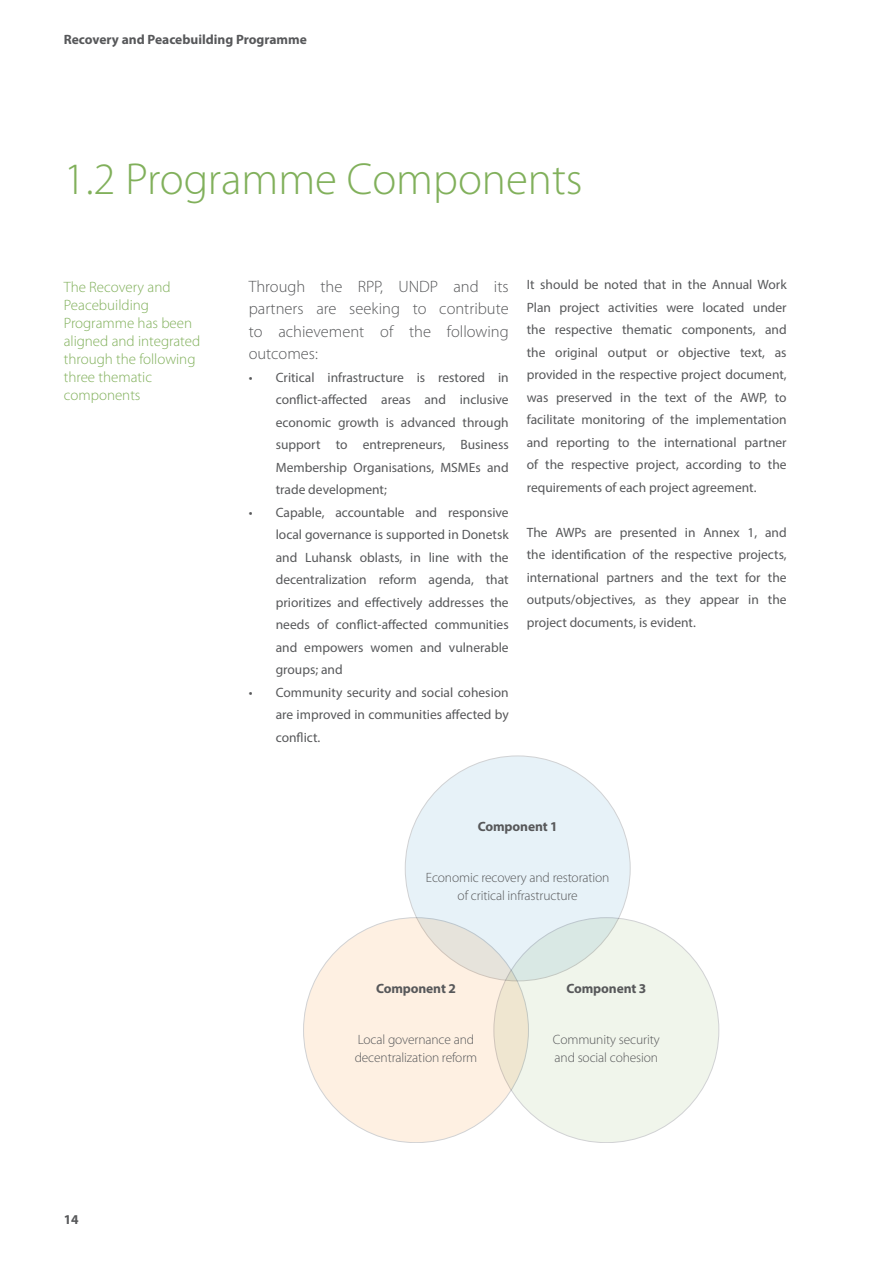
<style>
.page{position:relative;width:893px;height:1263px;background:#fff}
.page>*{position:absolute;margin:0;border:0;box-sizing:border-box;transform-origin:0 0}
.t1{font:300 45px "Myriad Pro";color:#81b05b}
.t2{font:300 16.5px/22.5px "Myriad Pro";color:#57585a;text-align:justify}
.t3{font:300 15px/18px "Myriad Pro";color:#81b05b}
.t4{font:13.5px/22.5px "Myriad Pro";color:#57585a;text-align:justify}
.t5{font:300 13.5px "Myriad Pro";letter-spacing:-.01em;color:#57585a}
.t6{font:700 13.5px "Myriad Pro";letter-spacing:-.01em;color:#57585a}
</style>
<div class="page">
<div style="left:405px;top:756px;width:225px;height:225px;background:#e7f2f8;border-radius:50%"></div>
<div style="left:304px;top:918px;width:224px;height:224px;background:#fef0e2;border-radius:50%"></div>
<svg style="left:494px;top:918px;width:225px;height:224px;fill:#f0f5eb"></svg>
<p class="t6" style="left:64px;top:31px;width:245px">Recovery and Peacebuilding Programme</p>
<p class="t1" style="left:64px;top:151px;width:520px">1.2 Programme Components</p>
<p class="t3" style="left:64px;top:277px;width:138px">The Recovery and<br>Peacebuilding<br>Programme has been aligned and integrated through the following three thematic components</p>
<p class="t2" style="left:249px;top:275px;width:261px">Through the RPP, UNDP and its partners are seeking to contribute to achievement of the following outcomes:</p>
<p class="t4" style="left:276px;top:366px;width:234px;text-indent:-27px">• Critical infrastructure is restored in conflict-affected areas and inclusive economic growth is advanced through support to entrepreneurs, Business Membership Organisations, MSMEs and trade development;</p>
<p class="t4" style="left:276px;top:501px;width:234px;text-indent:-27px">• Capable, accountable and responsive local governance is supported in Donetsk and Luhansk oblasts, in line with the decentralization reform agenda, that prioritizes and effectively addresses the needs of conflict-affected communities and empowers women and vulnerable groups; and</p>
<p class="t4" style="left:276px;top:681px;width:234px;text-indent:-27px">• Community security and social cohesion are improved in communities affected by conflict.</p>
<p class="t4" style="left:527px;top:273px;width:261px">It should be noted that in the Annual Work Plan project activities were located under the respective thematic components, and the original output or objective text, as provided in the respective project document, was preserved in the text of the AWP, to facilitate monitoring of the implementation and reporting to the international partner of the respective project, according to the requirements of each project agreement.</p>
<p class="t4" style="left:527px;top:521px;width:261px">The AWPs are presented in Annex 1, and the identification of the respective projects, international partners and the text for the outputs/objectives, as they appear in the project documents, is evident.</p>
<p class="t6" style="left:478px;top:818px;width:81px">Component 1</p>
<p class="t5" style="left:426px;top:869px;width:185px">Economic recovery and restoration</p>
<p class="t5" style="left:458px;top:887px;width:122px">of critical infrastructure</p>
<p class="t6" style="left:376px;top:979px;width:81px">Component 2</p>
<p class="t5" style="left:358px;top:1031px;width:118px">Local governance and</p>
<p class="t5" style="left:355px;top:1049px;width:124px">decentralization reform</p>
<p class="t6" style="left:566px;top:979px;width:81px">Component 3</p>
<p class="t5" style="left:553px;top:1031px;width:108px">Community security</p>
<p class="t5" style="left:555px;top:1049px;width:105px">and social cohesion</p>
<p class="t6" style="left:64px;top:1211px;width:16px">14</p>
</div>
